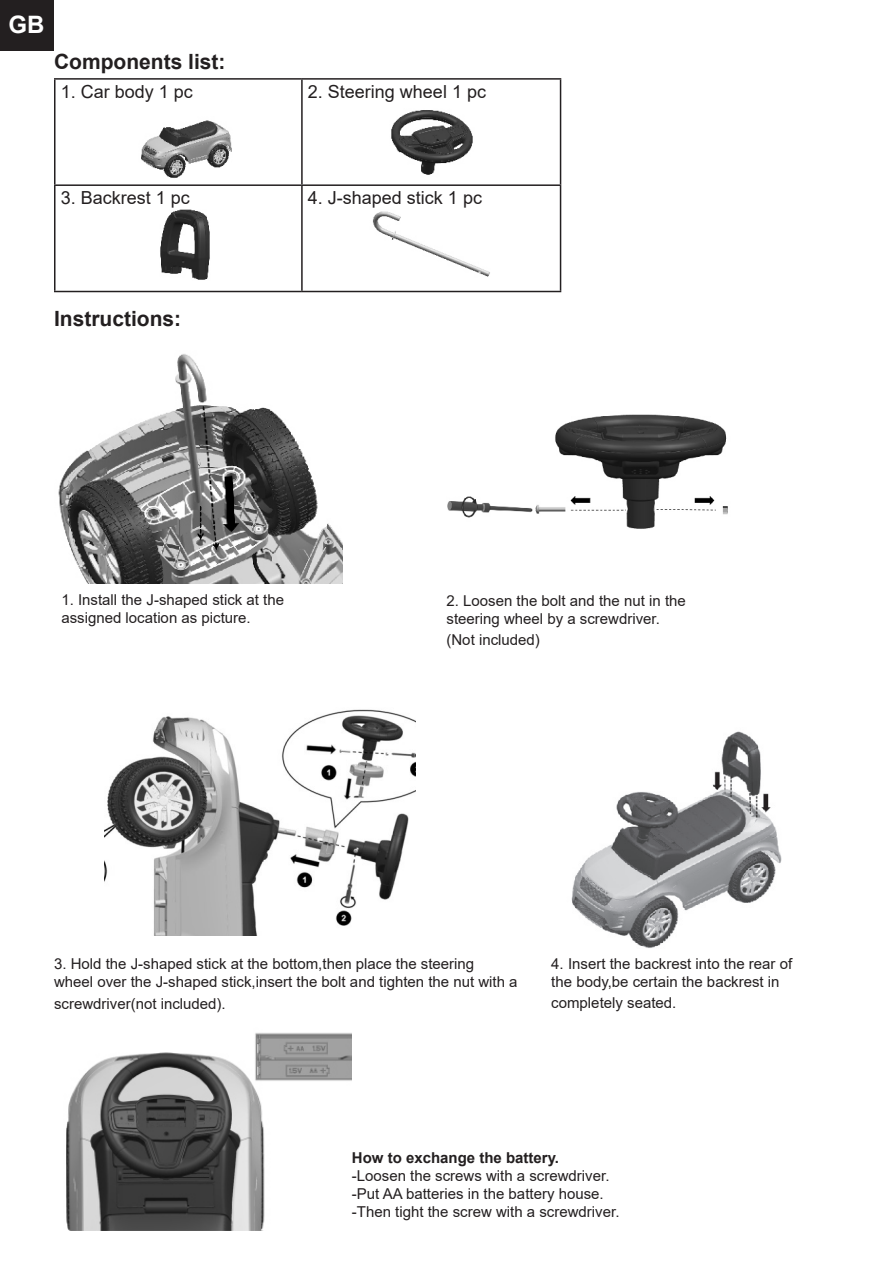
<style>
.page{position:relative;width:893px;height:1263px;background:#fff}
.page>*{position:absolute;margin:0;border:0;box-sizing:border-box;transform-origin:0 0}
.t1{font:700 24px "Arial";color:#fff}
.t2{font:700 21px "Arial";color:#231f20}
.t3{font:18px "Arial";color:#231f20}
.t4{font:15px/21.6px "Arial";color:#231f20}
.t5{font:700 15px "Arial";color:#231f20}
</style>
<div class="page">
<div style="left:0;top:0;width:53px;height:51px;background:#231f20"></div>
<hr style="left:54px;top:78px;width:248px;height:2px;background:#231f20">
<hr style="left:54px;top:80px;width:2px;height:104px;background:#231f20">
<hr style="left:302px;top:78px;width:259px;height:2px;background:#231f20">
<hr style="left:301px;top:80px;width:2px;height:104px;background:#231f20">
<hr style="left:560px;top:80px;width:1px;height:104px;background:#231f20">
<hr style="left:54px;top:184px;width:248px;height:2px;background:#231f20">
<hr style="left:54px;top:186px;width:2px;height:105px;background:#231f20">
<hr style="left:302px;top:184px;width:259px;height:2px;background:#231f20">
<hr style="left:301px;top:186px;width:2px;height:105px;background:#231f20">
<hr style="left:560px;top:186px;width:1px;height:105px;background:#231f20">
<hr style="left:54px;top:291px;width:248px;height:1px;background:#231f20">
<hr style="left:302px;top:291px;width:259px;height:1px;background:#231f20">
<img style="left:141px;top:120px;width:91px;height:58px">
<img style="left:391px;top:110px;width:82px;height:65px">
<img style="left:160px;top:209px;width:50px;height:71px">
<img style="left:373px;top:211px;width:117px;height:66px">
<img style="left:58px;top:354px;width:284px;height:229px">
<img style="left:105px;top:709px;width:310px;height:226px">
<img style="left:447px;top:414px;width:281px;height:115px">
<img style="left:571px;top:731px;width:211px;height:217px">
<img style="left:66px;top:1033px;width:286px;height:198px">
<p class="t1" style="left:9px;top:8px;width:38px">GB</p>
<p class="t2" style="left:54px;top:47px;width:173px">Components list:</p>
<p class="t3" style="left:61px;top:79px;width:134px">1. Car body 1 pc</p>
<p class="t3" style="left:308px;top:79px;width:180px">2. Steering wheel 1 pc</p>
<p class="t3" style="left:61px;top:186px;width:131px">3. Backrest 1 pc</p>
<p class="t3" style="left:308px;top:186px;width:176px">4. J-shaped stick 1 pc</p>
<p class="t2" style="left:54px;top:304px;width:129px">Instructions:</p>
<p class="t4" style="left:61px;top:589px;width:224px">1. Install the J-shaped stick at the</p>
<p class="t4" style="left:61px;top:607px;width:191px">assigned location as picture.</p>
<p class="t4" style="left:446px;top:589px;width:241px">2. Loosen the bolt and the nut in the</p>
<p class="t4" style="left:446px;top:607px;width:215px">steering wheel by a screwdriver.</p>
<p class="t4" style="left:446px;top:629px;width:95px">(Not included)</p>
<p class="t4" style="left:54px;top:953px;width:422px">3. Hold the J-shaped stick at the bottom,then place the steering</p>
<p class="t4" style="left:54px;top:971px;width:465px">wheel over the J-shaped stick,insert the bolt and tighten the nut with a screwdriver(not included).</p>
<p class="t4" style="left:551px;top:952px;width:242px">4. Insert the backrest into the rear of</p>
<p class="t4" style="left:551px;top:970px;width:230px">the body,be certain the backrest in</p>
<p class="t4" style="left:551px;top:992px;width:127px">completely seated.</p>
<p class="t5" style="left:352px;top:1147px;width:209px">How to exchange the battery.</p>
<p class="t4" style="left:352px;top:1164px;width:259px">-Loosen the screws with a screwdriver.</p>
<p class="t4" style="left:352px;top:1182px;width:253px">-Put AA batteries in the battery house.</p>
<p class="t4" style="left:352px;top:1200px;width:269px">-Then tight the screw with a screwdriver.</p>
</div>
